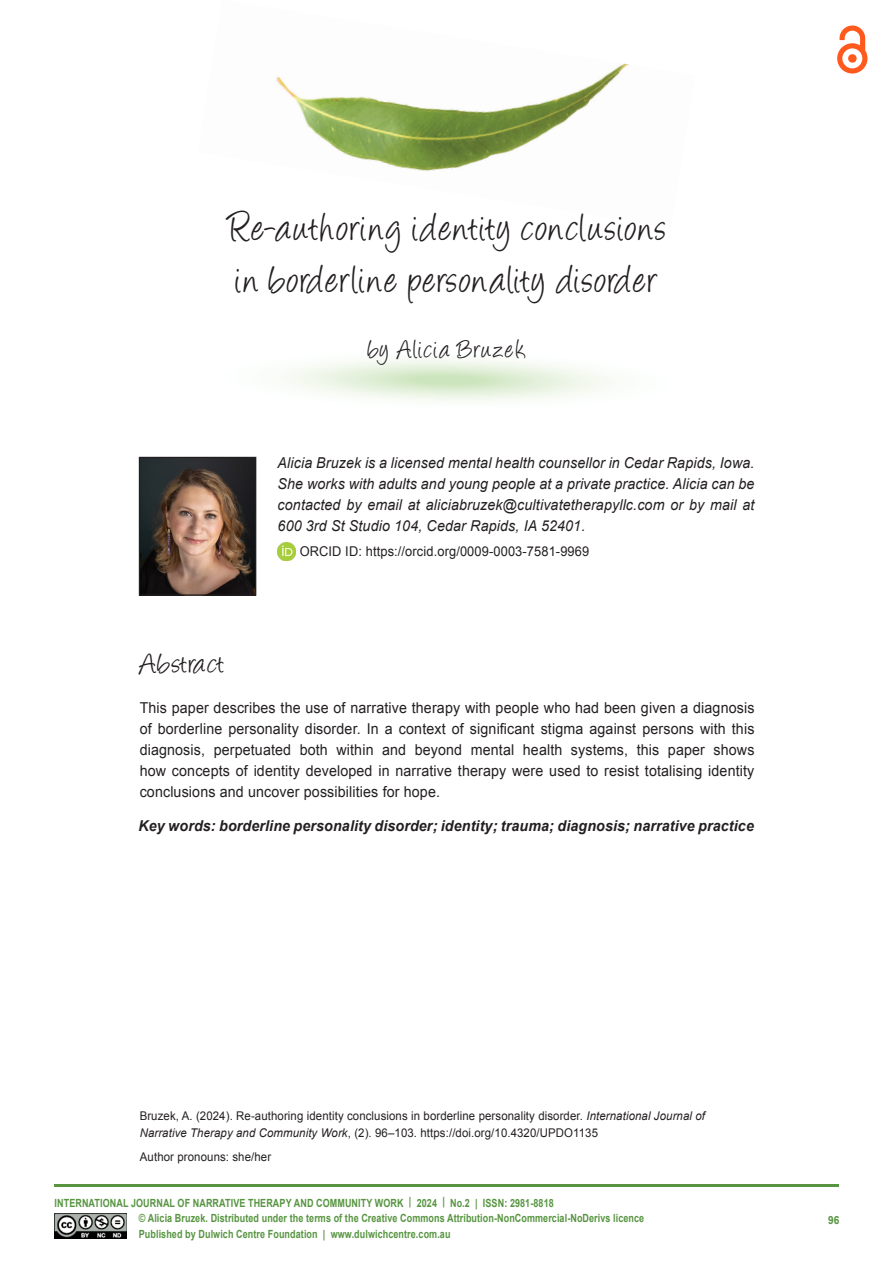
<style>
.page{position:relative;width:893px;height:1263px;background:#fff}
.page>*{position:absolute;margin:0;border:0;box-sizing:border-box;transform-origin:0 0}
.t1{font:45px/52.5px "Angelina";letter-spacing:.045em;color:#231f20;scale:.9 1}
.t2{font:33px "Angelina";letter-spacing:.045em;color:#231f20;scale:.95 1}
.t3{font:30px "Angelina";letter-spacing:.06em;color:#231f20;scale:.9 1}
.t4{font:15px/21px "Arial";letter-spacing:.01em;color:#231f20;text-align:justify;scale:.95 1}
.t5{font:italic 15px/21px "Arial";letter-spacing:.01em;color:#231f20;text-align:justify;scale:.95 1}
.t6{font:italic 700 15px "Arial";letter-spacing:.01em;color:#231f20;scale:.95 1}
.t7{font:13.5px "Arial";letter-spacing:.01em;color:#231f20;scale:.95 1}
.Dialogue{font:12px/16.5px "Arial";letter-spacing:.01em;color:#231f20;scale:.95 1}
.t8{font:700 11.25px "Arial";letter-spacing:.01em;color:#579541;scale:.8 1}
.t9{font:700 11.25px "Arial";letter-spacing:.01em;color:#579541;scale:.9 1}
.s1{font-style:italic}
</style>
<div class="page">
<svg style="left:837px;top:26px;width:30px;height:48px"></svg>
<svg style="left:286px;top:359px;width:322px;height:42px"></svg>
<img style="left:276px;top:63px;width:354px;height:108px">
<img style="left:278px;top:542px;width:18px;height:18px">
<img style="left:141px;top:459px;width:113px;height:135px">
<div style="left:139px;top:457px;width:117px;height:139px;border:1px solid #231f20"></div>
<hr style="left:54px;top:1184px;width:785px;height:2px;background:#579541">
<img style="left:55px;top:1214px;width:72px;height:25px">
<p class="t1" style="left:228px;top:206px;width:488px">Re-authoring identity conclusions in borderline personality disorder</p>
<p class="t3" style="left:368px;top:337px;width:176px">by Alicia Bruzek</p>
<p class="t5" style="left:278px;top:452px;width:503px">Alicia Bruzek is a licensed mental health counsellor in Cedar Rapids, Iowa.<br>She works with adults and young people at a private practice. Alicia can be contacted by email at aliciabruzek@cultivatetherapyllc.com or by mail at 600 3rd St Studio 104, Cedar Rapids, IA 52401.</p>
<p class="t7" style="left:300px;top:542px;width:306px">ORCID ID: https://orcid.org/0009-0003-7581-9969</p>
<p class="t2" style="left:140px;top:649px;width:90px">Abstract</p>
<p class="t4" style="left:140px;top:698px;width:649px">This paper describes the use of narrative therapy with people who had been given a diagnosis of borderline personality disorder. In a context of significant stigma against persons with this diagnosis, perpetuated both within and beyond mental health systems, this paper shows how concepts of identity developed in narrative therapy were used to resist totalising identity conclusions and uncover possibilities for hope.</p>
<p class="t6" style="left:138px;top:815px;width:649px">Key words: borderline personality disorder; identity; trauma; diagnosis; narrative practice</p>
<p class="Dialogue" style="left:140px;top:1108px;width:597px">Bruzek, A. (2024). Re-authoring identity conclusions in borderline personality disorder. <span class="s1">International Journal of<br>Narrative Therapy and Community Work</span>, (2). 96–103. https://doi.org/10.4320/UPDO1135</p>
<p class="Dialogue" style="left:140px;top:1148px;width:140px">Author pronouns: she/her</p>
<p class="t8" style="left:55px;top:1195px;width:625px">INTERNATIONAL JOURNAL OF NARRATIVE THERAPY AND COMMUNITY WORK | 2024 | No.2 | ISSN: 2981-8818</p>
<p class="t8" style="left:139px;top:1210px;width:633px">© Alicia Bruzek. Distributed under the terms of the Creative Commons Attribution-NonCommercial-NoDerivs licence</p>
<p class="t8" style="left:139px;top:1227px;width:391px">Published by Dulwich Centre Foundation | www.dulwichcentre.com.au</p>
<p class="t9" style="left:828px;top:1212px;width:14px">96</p>
</div>
